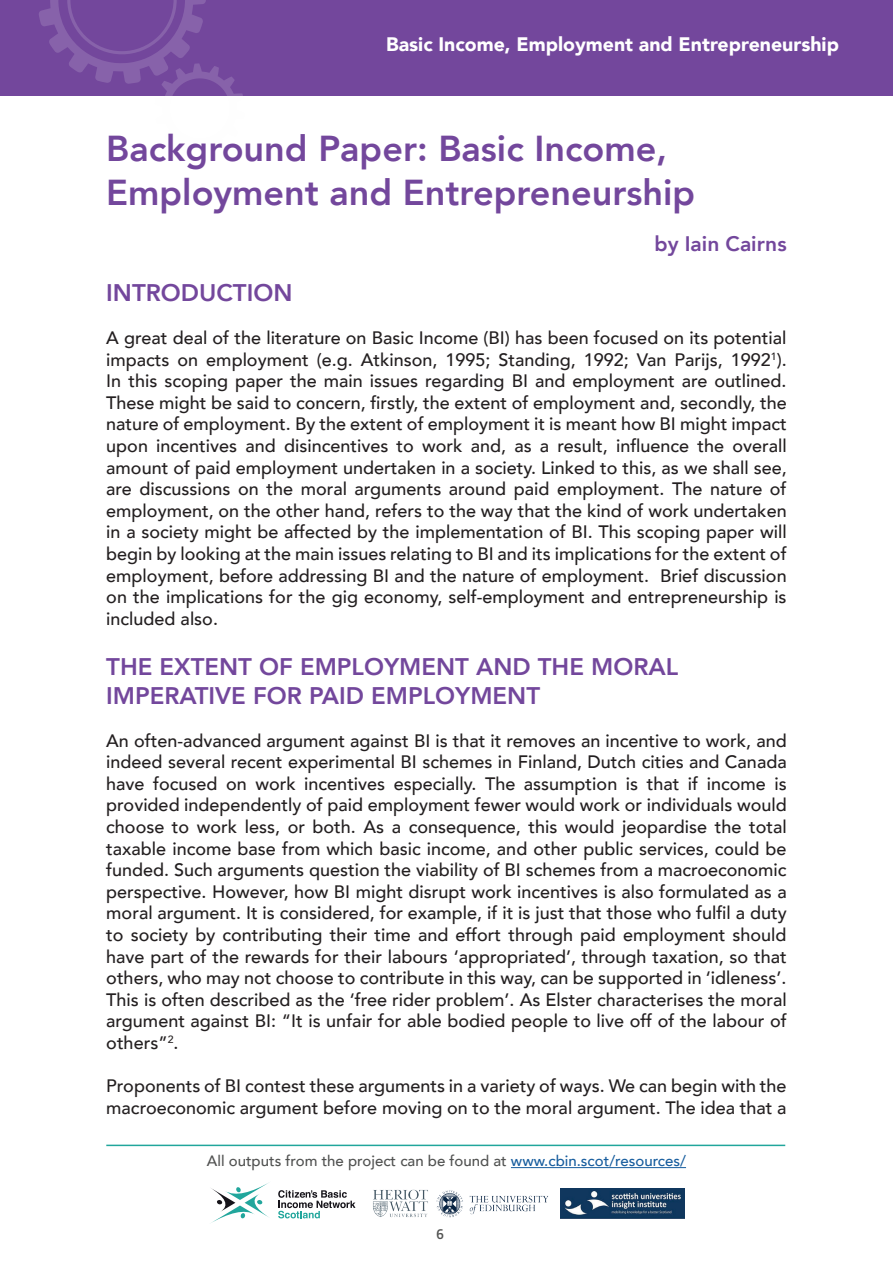
<style>
.page{position:relative;width:893px;height:1263px;background:#fff}
.page>*{position:absolute;margin:0;border:0;box-sizing:border-box;transform-origin:0 0}
.t1{font:800 36px/43.2px "Avenir";color:#73479c}
.t2{font:800 24px/28.8px "Avenir";color:#73479c}
.t3{font:800 21px "Avenir";color:#73479c}
.t4{font:900 19.5px "Avenir";color:#fff}
.t5{font:500 18px/21.6px "Avenir";color:#231f20;text-align:justify}
.t6{font:500 15px "Avenir";color:#515251}
.t7{font:500 15px "Bulo";color:#515251}
.s1{color:#175d9e}
</style>
<div class="page">
<div style="left:0;top:0;width:893px;height:95px;background:#73479c"></div>
<svg style="left:211px;top:1182px;width:58px;height:41px"></svg>
<svg style="left:278px;top:1190px;width:77px;height:28px"></svg>
<hr style="left:106px;top:1144px;width:679px;height:2px;background:#21a69c">
<hr style="left:511px;top:1167px;width:175px;height:1px;background:#175d9e">
<img style="left:373px;top:1189px;width:55px;height:29px">
<img style="left:436px;top:1190px;width:112px;height:28px">
<img style="left:560px;top:1189px;width:124px;height:29px">
<svg style="left:38px;top:0;width:207px;height:96px"></svg>
<p class="t4" style="left:386px;top:27px;width:454px">Basic Income, Employment and Entrepreneurship</p>
<h1 class="t1" style="left:106px;top:127px;width:590px">Background Paper: Basic Income,<br>Employment and Entrepreneurship</h1>
<p class="t3" style="left:654px;top:227px;width:134px">by Iain Cairns</p>
<h2 class="t2" style="left:106px;top:278px;width:188px">INTRODUCTION</h2>
<p class="t5" style="left:106px;top:326px;width:682px">A great deal of the literature on Basic Income (BI) has been focused on its potential impacts on employment (e.g. Atkinson, 1995; Standing, 1992; Van Parijs, 1992<sup>1</sup>).<br>In this scoping paper the main issues regarding BI and employment are outlined.<br>These might be said to concern, firstly, the extent of employment and, secondly, the nature of employment. By the extent of employment it is meant how BI might impact upon incentives and disincentives to work and, as a result, influence the overall amount of paid employment undertaken in a society. Linked to this, as we shall see, are discussions on the moral arguments around paid employment. The nature of employment, on the other hand, refers to the way that the kind of work undertaken in a society might be affected by the implementation of BI. This scoping paper will begin by looking at the main issues relating to BI and its implications for the extent of employment, before addressing BI and the nature of employment. Brief discussion on the implications for the gig economy, self-employment and entrepreneurship is included also.</p>
<h2 class="t2" style="left:106px;top:652px;width:573px">THE EXTENT OF EMPLOYMENT AND THE MORAL<br>IMPERATIVE FOR PAID EMPLOYMENT</h2>
<p class="t5" style="left:106px;top:728px;width:682px">An often-advanced argument against BI is that it removes an incentive to work, and indeed several recent experimental BI schemes in Finland, Dutch cities and Canada have focused on work incentives especially. The assumption is that if income is provided independently of paid employment fewer would work or individuals would choose to work less, or both. As a consequence, this would jeopardise the total taxable income base from which basic income, and other public services, could be funded. Such arguments question the viability of BI schemes from a macroeconomic perspective. However, how BI might disrupt work incentives is also formulated as a moral argument. It is considered, for example, if it is just that those who fulfil a duty to society by contributing their time and effort through paid employment should have part of the rewards for their labours ‘appropriated’, through taxation, so that others, who may not choose to contribute in this way, can be supported in ‘idleness’.<br>This is often described as the ‘free rider problem’. As Elster characterises the moral argument against BI: “It is unfair for able bodied people to live off of the labour of others”<sup>2</sup>.</p>
<p class="t5" style="left:106px;top:1074px;width:682px">Proponents of BI contest these arguments in a variety of ways. We can begin with the macroeconomic argument before moving on to the moral argument. The idea that a</p>
<p class="t6" style="left:207px;top:1148px;width:481px">All outputs from the project can be found at <span class="s1">www.cbin.scot/resources/</span></p>
<p class="t7" style="left:436px;top:1225px;width:9px">6</p>
</div>
